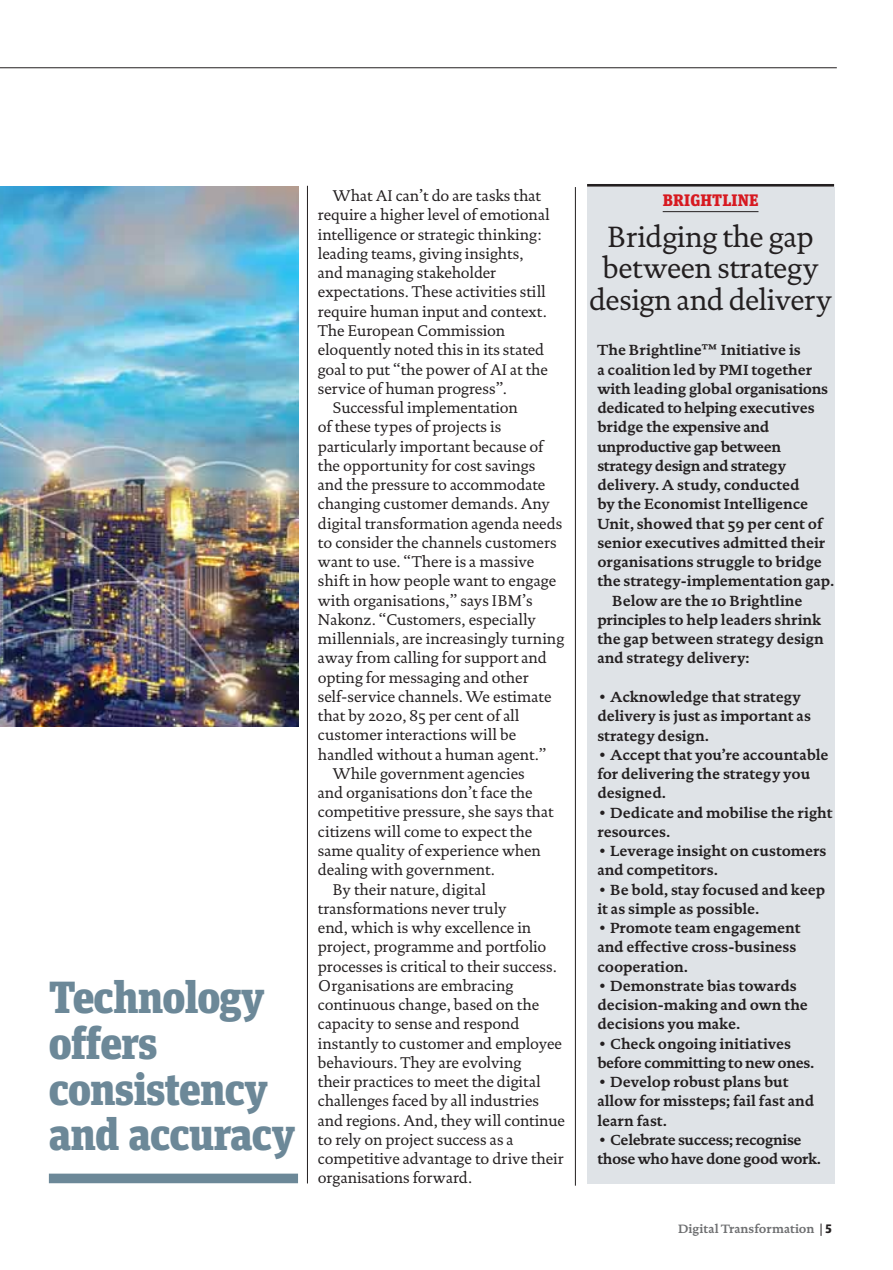
<style>
.page{position:relative;width:893px;height:1270px;background:#fff}
.page>*{position:absolute;margin:0;border:0;box-sizing:border-box;transform-origin:0 0}
.t1{font:900 44.98px/45.7px "Unit Slab Pro";letter-spacing:-.025em;color:#6c8898}
.t2{font:29.75px/31.5px "DTL Documenta ST";letter-spacing:-.015em;color:#231f20;text-align:center}
.t3{font:900 16.62px "Unit Slab Pro";letter-spacing:.01em;color:#d71920}
.t4{font:15.75px "DTL Documenta ST";letter-spacing:-.005em;color:#231f20}
.t5{font:700 14.88px/19.2px "DTL Documenta ST";letter-spacing:-.005em;color:#231f20}
.t6{font:700 14.88px/19.2px "DTL Documenta ST";letter-spacing:-.025em;color:#231f20}
.t7{font:700 12.25px "DTL Documenta ST";color:#6d6e70}
.s1{font-weight:400;color:#231f20}
.s2{font-family:"Unit Slab Pro";font-weight:900;color:#231f20}
</style>
<div class="page">
<img style="left:0;top:187px;width:298px;height:539px">
<hr style="left:307px;top:186px;width:1px;height:997px;background:#231f20">
<hr style="left:575px;top:187px;width:1px;height:998px;background:#231f20">
<div style="left:49px;top:1173px;width:249px;height:9px;background:#6c8898"></div>
<hr style="left:0;top:67px;width:836px;height:1px;background:#231f20">
<div style="left:587px;top:187px;width:247px;height:996px;background:#dfe3e7"></div>
<hr style="left:587px;top:184px;width:247px;height:2px;background:#231f20">
<hr style="left:662px;top:211px;width:96px;height:1px;background:#231f20">
<h1 class="t1" style="left:49px;top:977px;width:248px">Technology offers consistency and accuracy</h1>
<p class="t4" style="left:333px;top:189px;width:210px">What AI can’t do are tasks that</p>
<p class="t4" style="left:318px;top:208px;width:233px">require a higher level of emotional</p>
<p class="t4" style="left:318px;top:227px;width:225px">intelligence or strategic thinking:</p>
<p class="t4" style="left:318px;top:247px;width:207px">leading teams, giving insights,</p>
<p class="t4" style="left:318px;top:266px;width:180px">and managing stakeholder</p>
<p class="t4" style="left:318px;top:285px;width:229px">expectations. These activities still</p>
<p class="t4" style="left:318px;top:304px;width:230px">require human input and context.</p>
<p class="t4" style="left:318px;top:324px;width:189px">The European Commission</p>
<p class="t4" style="left:318px;top:343px;width:228px">eloquently noted this in its stated</p>
<p class="t4" style="left:318px;top:362px;width:231px">goal to put “the power of AI at the</p>
<p class="t4" style="left:318px;top:381px;width:190px">service of human progress”.</p>
<p class="t4" style="left:333px;top:401px;width:187px">Successful implementation</p>
<p class="t4" style="left:318px;top:420px;width:185px">of these types of projects is</p>
<p class="t4" style="left:318px;top:439px;width:227px">particularly important because of</p>
<p class="t4" style="left:318px;top:458px;width:219px">the opportunity for cost savings</p>
<p class="t4" style="left:318px;top:478px;width:229px">and the pressure to accommodate</p>
<p class="t4" style="left:318px;top:497px;width:234px">changing customer demands. Any</p>
<p class="t4" style="left:318px;top:516px;width:246px">digital transformation agenda needs</p>
<p class="t4" style="left:318px;top:535px;width:240px">to consider the channels customers</p>
<p class="t4" style="left:318px;top:555px;width:218px">want to use. “There is a massive</p>
<p class="t4" style="left:318px;top:574px;width:240px">shift in how people want to engage</p>
<p class="t4" style="left:318px;top:593px;width:216px">with organisations,” says IBM’s</p>
<p class="t4" style="left:318px;top:612px;width:219px">Nakonz. “Customers, especially</p>
<p class="t4" style="left:318px;top:632px;width:248px">millennials, are increasingly turning</p>
<p class="t4" style="left:318px;top:651px;width:230px">away from calling for support and</p>
<p class="t4" style="left:318px;top:670px;width:212px">opting for messaging and other</p>
<p class="t4" style="left:318px;top:689px;width:235px">self-service channels. We estimate</p>
<p class="t4" style="left:318px;top:709px;width:203px">that by 2020, 85 per cent of all</p>
<p class="t4" style="left:318px;top:728px;width:200px">customer interactions will be</p>
<p class="t4" style="left:318px;top:747px;width:230px">handled without a human agent.”</p>
<p class="t4" style="left:333px;top:766px;width:193px">While government agencies</p>
<p class="t4" style="left:318px;top:786px;width:216px">and organisations don’t face the</p>
<p class="t4" style="left:318px;top:805px;width:237px">competitive pressure, she says that</p>
<p class="t4" style="left:318px;top:824px;width:216px">citizens will come to expect the</p>
<p class="t4" style="left:318px;top:843px;width:225px">same quality of experience when</p>
<p class="t4" style="left:318px;top:863px;width:178px">dealing with government.</p>
<p class="t4" style="left:333px;top:882px;width:155px">By their nature, digital</p>
<p class="t4" style="left:318px;top:901px;width:190px">transformations never truly</p>
<p class="t4" style="left:318px;top:920px;width:215px">end, which is why excellence in</p>
<p class="t4" style="left:318px;top:940px;width:230px">project, programme and portfolio</p>
<p class="t4" style="left:318px;top:959px;width:240px">processes is critical to their success.</p>
<p class="t4" style="left:318px;top:978px;width:197px">Organisations are embracing</p>
<p class="t4" style="left:318px;top:997px;width:223px">continuous change, based on the</p>
<p class="t4" style="left:318px;top:1016px;width:203px">capacity to sense and respond</p>
<p class="t4" style="left:318px;top:1036px;width:245px">instantly to customer and employee</p>
<p class="t4" style="left:318px;top:1055px;width:205px">behaviours. They are evolving</p>
<p class="t4" style="left:318px;top:1074px;width:224px">their practices to meet the digital</p>
<p class="t4" style="left:318px;top:1093px;width:223px">challenges faced by all industries</p>
<p class="t4" style="left:318px;top:1113px;width:249px">and regions. And, they will continue</p>
<p class="t4" style="left:318px;top:1132px;width:197px">to rely on project success as a</p>
<p class="t4" style="left:318px;top:1151px;width:247px">competitive advantage to drive their</p>
<p class="t4" style="left:318px;top:1170px;width:156px">organisations forward.</p>
<p class="t3" style="left:662px;top:194px;width:97px">BRIGHTLINE</p>
<h2 class="t2" style="left:589px;top:223px;width:244px">Bridging the gap between strategy design and delivery</h2>
<p class="t5" style="left:597px;top:341px;width:205px">The Brightline™ Initiative is</p>
<p class="t5" style="left:597px;top:360px;width:216px">a coalition led by PMI together</p>
<p class="t5" style="left:597px;top:380px;width:232px">with leading global organisations</p>
<p class="t5" style="left:597px;top:399px;width:219px">dedicated to helping executives</p>
<p class="t5" style="left:597px;top:418px;width:173px">bridge the expensive and</p>
<p class="t6" style="left:597px;top:437px;width:185px">unproductive gap between</p>
<p class="t6" style="left:597px;top:457px;width:190px">strategy design and strategy</p>
<p class="t5" style="left:597px;top:476px;width:204px">delivery. A study, conducted</p>
<p class="t5" style="left:597px;top:495px;width:212px">by the Economist Intelligence</p>
<p class="t5" style="left:597px;top:514px;width:227px">Unit, showed that 59 per cent of</p>
<p class="t5" style="left:597px;top:534px;width:229px">senior executives admitted their</p>
<p class="t5" style="left:597px;top:553px;width:226px">organisations struggle to bridge</p>
<p class="t5" style="left:597px;top:572px;width:238px">the strategy-implementation gap.</p>
<p class="t5" style="left:612px;top:591px;width:192px">Below are the 10 Brightline</p>
<p class="t5" style="left:597px;top:611px;width:225px">principles to help leaders shrink</p>
<p class="t5" style="left:597px;top:630px;width:228px">the gap between strategy design</p>
<p class="t5" style="left:597px;top:649px;width:153px">and strategy delivery:</p>
<p class="t5" style="left:597px;top:688px;width:215px">• Acknowledge that strategy delivery is just as important as strategy design.</p>
<p class="t5" style="left:597px;top:745px;width:233px">• Accept that you’re accountable for delivering the strategy you designed.</p>
<p class="t5" style="left:597px;top:803px;width:237px">• Dedicate and mobilise the right resources.</p>
<p class="t5" style="left:597px;top:842px;width:231px">• Leverage insight on customers and competitors.</p>
<p class="t5" style="left:597px;top:880px;width:229px">• Be bold, stay focused and keep it as simple as possible.</p>
<p class="t5" style="left:597px;top:919px;width:205px">• Promote team engagement and effective cross-business cooperation.</p>
<p class="t5" style="left:597px;top:976px;width:212px">• Demonstrate bias towards decision-making and own the decisions you make.</p>
<p class="t5" style="left:597px;top:1034px;width:218px">• Check ongoing initiatives before committing to new ones.</p>
<p class="t5" style="left:597px;top:1073px;width:218px">• Develop robust plans but allow for missteps; fail fast and learn fast.</p>
<p class="t6" style="left:597px;top:1130px;width:225px">• Celebrate success; recognise those who have done good work.</p>
<p class="t7" style="left:678px;top:1222px;width:155px">Digital Transformation <span class="s1">|</span> <span class="s2">5</span></p>
</div>
